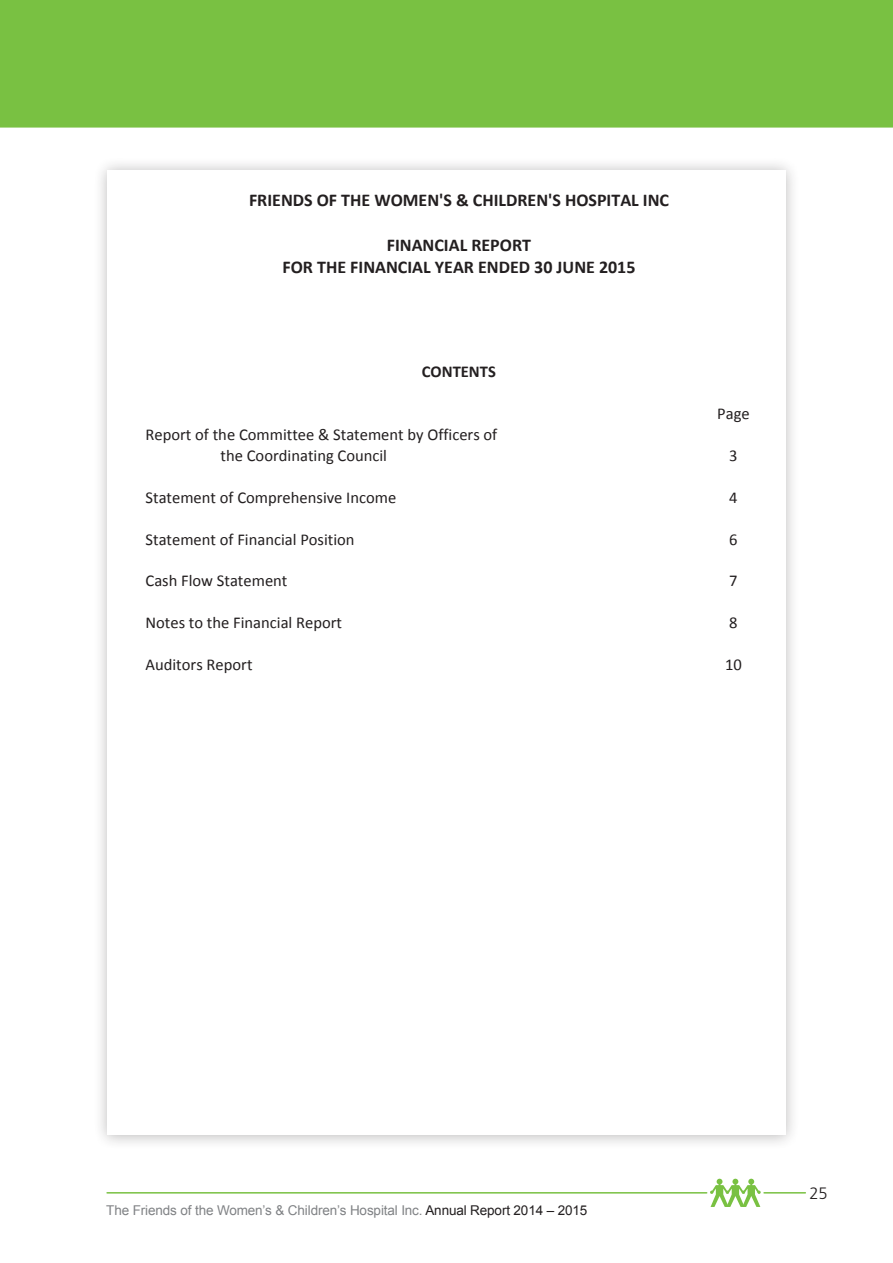
<style>
.page{position:relative;width:893px;height:1263px;background:#fff}
.page>*{position:absolute;margin:0;border:0;box-sizing:border-box;transform-origin:0 0}
.t1{font:700 18px/22.5px "Calibri";color:#231f20;text-align:center}
.t2{font:16.5px/20.9px "Calibri";color:#231f20}
.t3{font:700 16.5px "Calibri";color:#231f20}
.t4{font:300 16.5px "Frutiger";color:#231f20}
.t5{font:13.5px "Arial";letter-spacing:-.01em;color:#808285}
.s1{color:#231f20}
</style>
<div class="page">
<hr style="left:107px;top:1192px;width:600px;height:1px;background:#79c142">
<hr style="left:764px;top:1192px;width:41px;height:1px;background:#79c142">
<svg style="left:710px;top:1179px;width:51px;height:28px"></svg>
<div style="left:93px;top:156px;width:707px;height:993px;background:#231f20;opacity:.3"></div>
<div style="left:107px;top:170px;width:679px;height:965px;background:#fff"></div>
<div style="left:0;top:0;width:893px;height:128px;background:#79c142"></div>
<p class="t1" style="left:249px;top:188px;width:422px">FRIENDS OF THE WOMEN'S &amp; CHILDREN'S HOSPITAL INC</p>
<p class="t1" style="left:282px;top:233px;width:355px">FINANCIAL REPORT<br>FOR THE FINANCIAL YEAR ENDED 30 JUNE 2015</p>
<p class="t3" style="left:422px;top:361px;width:76px">CONTENTS</p>
<p class="t2" style="left:221px;top:424px;width:278px;text-indent:-75px">Report of the Committee &amp; Statement by Officers of the Coordinating Council</p>
<p class="t2" style="left:717px;top:403px;width:34px">Page</p>
<p class="t2" style="left:729px;top:445px;width:10px">3</p>
<p class="t2" style="left:146px;top:487px;width:252px">Statement of Comprehensive Income</p>
<p class="t2" style="left:729px;top:487px;width:10px">4</p>
<p class="t2" style="left:146px;top:529px;width:211px">Statement of Financial Position</p>
<p class="t2" style="left:729px;top:529px;width:10px">6</p>
<p class="t2" style="left:146px;top:570px;width:143px">Cash Flow Statement</p>
<p class="t2" style="left:729px;top:570px;width:10px">7</p>
<p class="t2" style="left:146px;top:612px;width:198px">Notes to the Financial Report</p>
<p class="t2" style="left:729px;top:612px;width:10px">8</p>
<p class="t2" style="left:146px;top:654px;width:109px">Auditors Report</p>
<p class="t2" style="left:725px;top:654px;width:18px">10</p>
<p class="t5" style="left:106px;top:1202px;width:482px">The Friends of the Women’s &amp; Children’s Hospital Inc. <span class="s1">Annual Report 2014 – 2015</span></p>
<p class="t4" style="left:810px;top:1183px;width:20px">25</p>
</div>
